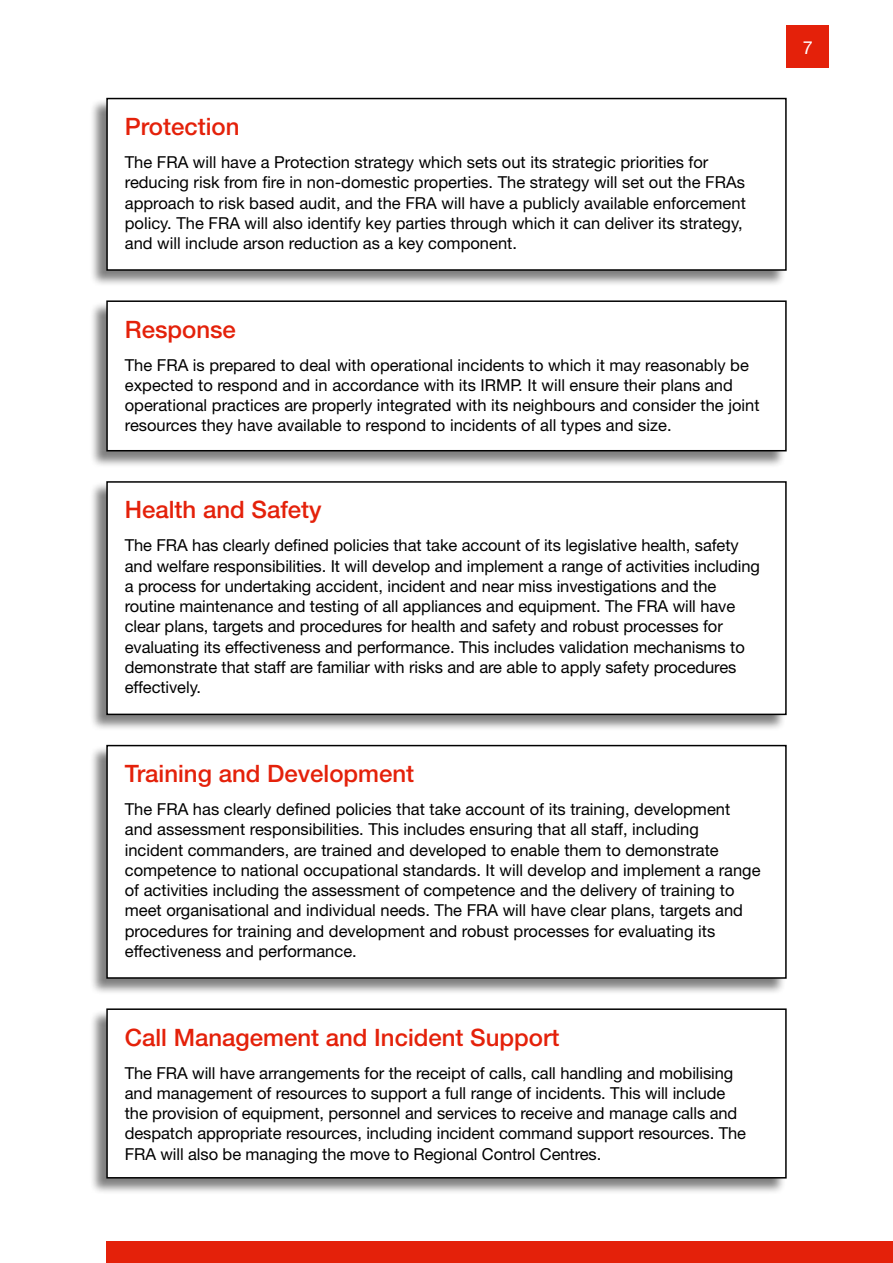
<style>
.page{position:relative;width:893px;height:1263px;background:#fff}
.page>*{position:absolute;margin:0;border:0;box-sizing:border-box;transform-origin:0 0}
.t1{font:500 24px "Helvetica Neue";color:#e4210a}
.t2{font:18px "Helvetica Neue";color:#fff}
.t3{font:16.5px/20.2px "Helvetica Neue";color:#000}
</style>
<div class="page">
<div style="left:106px;top:1242px;width:787px;height:21px;background:#e4210a"></div>
<div style="left:787px;top:26px;width:42px;height:42px;background:#e4210a"></div>
<div style="left:90px;top:98px;width:696px;height:190px;background:#000;opacity:.5"></div>
<div style="left:107px;top:99px;width:679px;height:171px;background:#fff"></div>
<div style="left:106px;top:98px;width:681px;height:173px;border:2px solid #000"></div>
<div style="left:90px;top:301px;width:696px;height:167px;background:#000;opacity:.5"></div>
<div style="left:107px;top:301px;width:679px;height:150px;background:#fff"></div>
<div style="left:106px;top:300px;width:681px;height:151px;border:2px solid #000"></div>
<div style="left:90px;top:481px;width:696px;height:251px;background:#000;opacity:.5"></div>
<div style="left:107px;top:482px;width:679px;height:232px;background:#fff"></div>
<div style="left:106px;top:481px;width:681px;height:234px;border:2px solid #000"></div>
<div style="left:90px;top:745px;width:696px;height:250px;background:#000;opacity:.5"></div>
<div style="left:107px;top:746px;width:679px;height:232px;background:#fff"></div>
<div style="left:106px;top:745px;width:681px;height:234px;border:2px solid #000"></div>
<div style="left:90px;top:1009px;width:696px;height:186px;background:#000;opacity:.5"></div>
<div style="left:107px;top:1009px;width:679px;height:169px;background:#fff"></div>
<div style="left:106px;top:1008px;width:681px;height:170px;border:2px solid #000"></div>
<h1 class="t1" style="left:125px;top:112px;width:116px">Protection</h1>
<p class="t3" style="left:125px;top:152px;width:623px">The FRA will have a Protection strategy which sets out its strategic priorities for reducing risk from fire in non-domestic properties. The strategy will set out the FRAs approach to risk based audit, and the FRA will have a publicly available enforcement policy. The FRA will also identify key parties through which it can deliver its strategy, and will include arson reduction as a key component.</p>
<h1 class="t1" style="left:125px;top:315px;width:113px">Response</h1>
<p class="t3" style="left:125px;top:354px;width:636px">The FRA is prepared to deal with operational incidents to which it may reasonably be expected to respond and in accordance with its IRMP. It will ensure their plans and operational practices are properly integrated with its neighbours and consider the joint resources they have available to respond to incidents of all types and size.</p>
<h1 class="t1" style="left:125px;top:495px;width:198px">Health and Safety</h1>
<p class="t3" style="left:125px;top:535px;width:637px">The FRA has clearly defined policies that take account of its legislative health, safety and welfare responsibilities. It will develop and implement a range of activities including a process for undertaking accident, incident and near miss investigations and the routine maintenance and testing of all appliances and equipment. The FRA will have clear plans, targets and procedures for health and safety and robust processes for evaluating its effectiveness and performance. This includes validation mechanisms to demonstrate that staff are familiar with risks and are able to apply safety procedures effectively.</p>
<h1 class="t1" style="left:125px;top:759px;width:291px">Training and Development</h1>
<p class="t3" style="left:125px;top:799px;width:637px">The FRA has clearly defined policies that take account of its training, development and assessment responsibilities. This includes ensuring that all staff, including incident commanders, are trained and developed to enable them to demonstrate competence to national occupational standards. It will develop and implement a range of activities including the assessment of competence and the delivery of training to meet organisational and individual needs. The FRA will have clear plans, targets and procedures for training and development and robust processes for evaluating its effectiveness and performance.</p>
<h1 class="t1" style="left:125px;top:1023px;width:436px">Call Management and Incident Support</h1>
<p class="t3" style="left:125px;top:1062px;width:623px">The FRA will have arrangements for the receipt of calls, call handling and mobilising and management of resources to support a full range of incidents. This will include the provision of equipment, personnel and services to receive and manage calls and despatch appropriate resources, including incident command support resources. The FRA will also be managing the move to Regional Control Centres.</p>
<p class="t2" style="left:803px;top:37px;width:12px">7</p>
</div>
